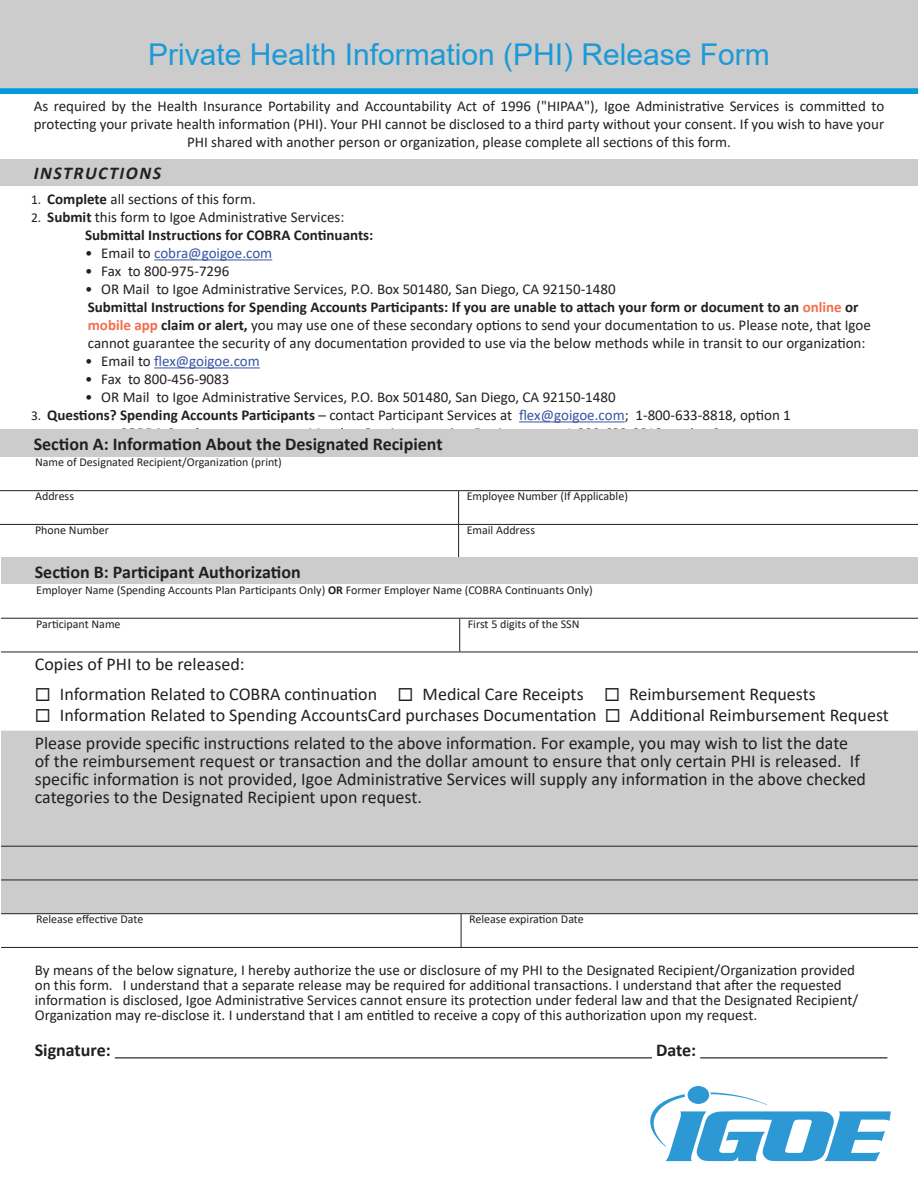
<style>
.page{position:relative;width:918px;height:1188px;background:#fff}
.page>*{position:absolute;margin:0;border:0;box-sizing:border-box;transform-origin:0 0}
.t1{font:30px "Arial";color:#1b9ad7}
.t2{font:18px/18px "Calibri";color:#231f20}
.t3{font:700 18px "Calibri";color:#231f20}
.Heading_5{font:italic 700 18px "Calibri";letter-spacing:.085em;color:#231f20}
.t4{font:15px/15px "Calibri";color:#231f20}
.t5{font:700 15px "Calibri";color:#231f20}
.t6{font:15px "Calibri";color:#3853a3}
.t7{font:12px "Calibri";color:#231f20}
.s1{font-size:13.5px}
.s2{font-weight:700}
.s3{color:#231f20}
.s4{color:#f36d4f}
.s5{font-weight:700;color:#f36d4f}
.s6{color:#3853a3}
</style>
<div class="page">
<svg style="left:0;top:88px;width:918px;height:6px;background:#089ddd"></svg>
<div style="left:0;top:0;width:918px;height:88px;background:#ccc"></div>
<svg style="left:650px;top:1092px;width:241px;height:69px"></svg>
<div style="left:688px;top:1086px;width:21px;height:18px;background:#2c98d4;border-radius:50%"></div>
<div style="left:0;top:159px;width:918px;height:27px;background:#ccc"></div>
<hr style="left:154px;top:259px;width:118px;height:1px;background:#3853a3">
<hr style="left:154px;top:367px;width:106px;height:1px;background:#3853a3">
<hr style="left:519px;top:421px;width:106px;height:1px;background:#3853a3">
<div style="left:0;top:429px;width:918px;height:28px;background:#ccc"></div>
<hr style="left:458px;top:491px;width:1px;height:33px;background:#231f20">
<hr style="left:0;top:524px;width:459px;height:1px;background:#231f20">
<hr style="left:459px;top:524px;width:459px;height:1px;background:#231f20">
<hr style="left:458px;top:525px;width:1px;height:33px;background:#231f20">
<hr style="left:0;top:490px;width:459px;height:1px;background:#231f20">
<hr style="left:459px;top:490px;width:459px;height:1px;background:#231f20">
<hr style="left:115px;top:1057px;width:537px;height:1px;background:#231f20">
<hr style="left:700px;top:1057px;width:187px;height:1px;background:#231f20">
<div style="left:1px;top:557px;width:917px;height:27px;background:#ccc"></div>
<hr style="left:1px;top:618px;width:459px;height:1px;background:#231f20">
<hr style="left:460px;top:618px;width:458px;height:1px;background:#231f20">
<hr style="left:1px;top:652px;width:459px;height:1px;background:#231f20">
<hr style="left:460px;top:652px;width:458px;height:1px;background:#231f20">
<hr style="left:459px;top:619px;width:1px;height:33px;background:#231f20">
<div style="left:1px;top:731px;width:917px;height:182px;background:#ccc"></div>
<svg style="left:1px;top:914px;width:917px;height:33px"></svg>
<hr style="left:461px;top:914px;width:1px;height:33px;background:#231f20">
<hr style="left:1px;top:947px;width:460px;height:1px;background:#231f20">
<hr style="left:461px;top:947px;width:457px;height:1px;background:#231f20">
<hr style="left:1px;top:846px;width:460px;height:1px;background:#231f20">
<hr style="left:461px;top:846px;width:457px;height:1px;background:#231f20">
<hr style="left:1px;top:880px;width:460px;height:1px;background:#231f20">
<hr style="left:461px;top:880px;width:457px;height:1px;background:#231f20">
<hr style="left:1px;top:913px;width:460px;height:1px;background:#231f20">
<hr style="left:461px;top:913px;width:457px;height:1px;background:#231f20">
<p class="t1" style="left:148px;top:34px;width:623px">Private Health Information (PHI) Release Form</p>
<p class="t4" style="left:34px;top:96px;width:852px;line-height:18px;text-align:center">As required by the Health Insurance Portability and Accountability Act of 1996 ("HIPAA"), Igoe Administrative Services is committed to protecting your private health information (PHI). Your PHI cannot be disclosed to a third party without your consent. If you wish to have your<br>PHI shared with another person or organization, please complete all sections of this form.</p>
<p class="Heading_5" style="left:34px;top:161px;width:129px">INSTRUCTIONS</p>
<p class="t4" style="left:31px;top:191px;width:226px"><span class="s1">1.</span> <span class="s2">Complete</span> all sections of this form.</p>
<p class="t4" style="left:31px;top:209px;width:315px"><span class="s1">2.</span> <span class="s2">Submit</span> this form to Igoe Administrative Services:</p>
<p class="t5" style="left:85px;top:225px;width:290px">Submittal Instructions for COBRA Continuants:</p>
<p class="t6" style="left:85px;top:243px;width:189px"><span class="s3">• Email to</span> cobra@goigoe.com</p>
<p class="t4" style="left:85px;top:263px;width:146px">• Fax to 800-975-7296</p>
<p class="t4" style="left:85px;top:281px;width:532px">• OR Mail to Igoe Administrative Services, P.O. Box 501480, San Diego, CA 92150-1480</p>
<p class="t5" style="left:88px;top:297px;width:772px">Submittal Instructions for Spending Accounts Participants: If you are unable to attach your form or document to an <span class="s4">online</span> or</p>
<p class="t4" style="left:88px;top:317px;width:785px"><span class="s5">mobile app</span> <span class="s2">claim or alert,</span> you may use one of these secondary options to send your documentation to us. Please note, that Igoe</p>
<p class="t4" style="left:88px;top:335px;width:779px">cannot guarantee the security of any documentation provided to use via the below methods while in transit to our organization:</p>
<p class="t6" style="left:85px;top:351px;width:176px"><span class="s3">• Email to</span> flex@goigoe.com</p>
<p class="t4" style="left:85px;top:371px;width:146px">• Fax to 800-456-9083</p>
<p class="t4" style="left:85px;top:389px;width:532px">• OR Mail to Igoe Administrative Services, P.O. Box 501480, San Diego, CA 92150-1480</p>
<p class="t4" style="left:31px;top:407px;width:761px"><span class="s1">3.</span> <span class="s2">Questions? Spending Accounts Participants</span> – contact Participant Services at <span class="s6">flex@goigoe.com</span>; 1-800-633-8818, option 1</p>
<p class="t3" style="left:34px;top:431px;width:410px">Section A: Information About the Designated Recipient</p>
<p class="t7" style="left:35px;top:454px;width:248px">Name of Designated Recipient/Organization (print)</p>
<p class="t7" style="left:35px;top:488px;width:40px">Address</p>
<p class="t7" style="left:467px;top:488px;width:163px">Employee Number (If Applicable)</p>
<p class="t7" style="left:35px;top:521px;width:75px">Phone Number</p>
<p class="t7" style="left:467px;top:521px;width:70px">Email Address</p>
<p class="t3" style="left:35px;top:559px;width:268px">Section B: Participant Authorization</p>
<p class="t7" style="left:36px;top:582px;width:558px">Employer Name (Spending Accounts Plan Participants Only) <span class="s2">OR</span> Former Employer Name (COBRA Continuants Only)</p>
<p class="t7" style="left:36px;top:615px;width:86px">Participant Name</p>
<p class="t7" style="left:468px;top:615px;width:113px">First 5 digits of the SSN</p>
<p class="t2" style="left:35px;top:655px;width:211px">Copies of PHI to be released:</p>
<p class="t2" style="left:35px;top:685px;width:782px">◻ Information Related to COBRA continuation ◻ Medical Care Receipts ◻ Reimbursement Requests</p>
<p class="t2" style="left:35px;top:706px;width:856px">◻ Information Related to Spending AccountsCard purchases Documentation ◻ Additional Reimbursement Request</p>
<p class="t2" style="left:35px;top:734px;width:833px">Please provide specific instructions related to the above information. For example, you may wish to list the date of the reimbursement request or transaction and the dollar amount to ensure that only certain PHI is released. If specific information is not provided, Igoe Administrative Services will supply any information in the above checked categories to the Designated Recipient upon request.</p>
<p class="t7" style="left:36px;top:911px;width:109px">Release effective Date</p>
<p class="t7" style="left:469px;top:911px;width:116px">Release expiration Date</p>
<p class="t4" style="left:35px;top:962px;width:825px">By means of the below signature, I hereby authorize the use or disclosure of my PHI to the Designated Recipient/Organization provided on this form. I understand that a separate release may be required for additional transactions. I understand that after the requested information is disclosed, Igoe Administrative Services cannot ensure its protection under federal law and that the Designated Recipient/ Organization may re-disclose it. I understand that I am entitled to receive a copy of this authorization upon my request.</p>
<p class="t3" style="left:35px;top:1037px;width:77px">Signature:</p>
<p class="t3" style="left:656px;top:1037px;width:42px">Date:</p>
</div>
